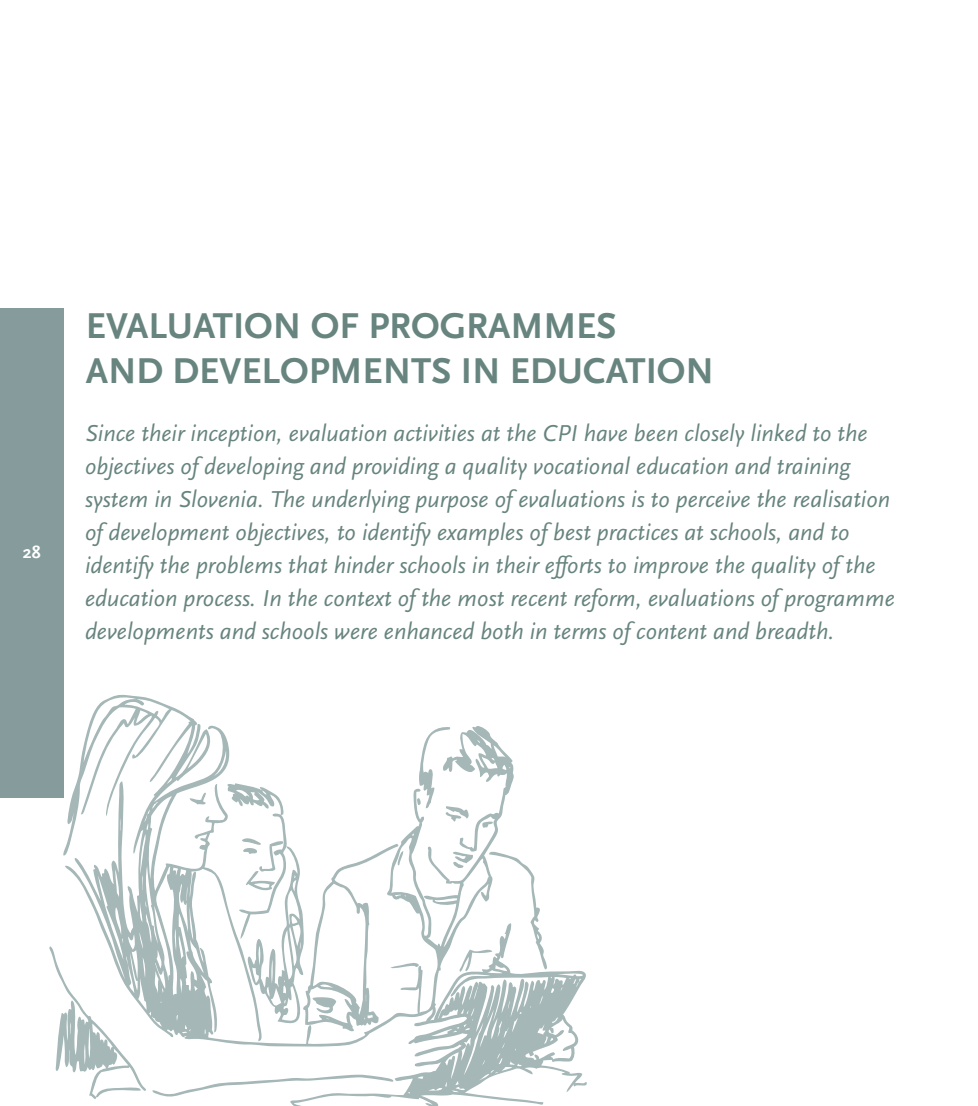
<style>
.page{position:relative;width:978px;height:1106px;background:#fff}
.page>*{position:absolute;margin:0;border:0;box-sizing:border-box;transform-origin:0 0}
.t1{font:700 37.5px/45px "Scala Sans Pro";color:#67847e}
.t2{font:italic 24px/33px "Scala Sans Pro";color:#67847e}
.t3{font:700 18px "Scala Sans Pro";color:#fff}
</style>
<div class="page">
<div style="left:0;top:308px;width:64px;height:489px;background:#869c9c"></div>
<svg style="left:48px;top:695px;width:539px;height:411px"></svg>
<p class="t3" style="left:23px;top:541px;width:19px">28</p>
<h1 class="t1" style="left:86px;top:303px;width:630px">EVALUATION OF PROGRAMMES<br>AND DEVELOPMENTS IN EDUCATION</h1>
<p class="t2" style="left:85px;top:417px;width:811px">Since their inception, evaluation activities at the CPI have been closely linked to the objectives of developing and providing a quality vocational education and training system in Slovenia. The underlying purpose of evaluations is to perceive the realisation of development objectives, to identify examples of best practices at schools, and to identify the problems that hinder schools in their efforts to improve the quality of the education process. In the context of the most recent reform, evaluations of programme developments and schools were enhanced both in terms of content and breadth.</p>
</div>
